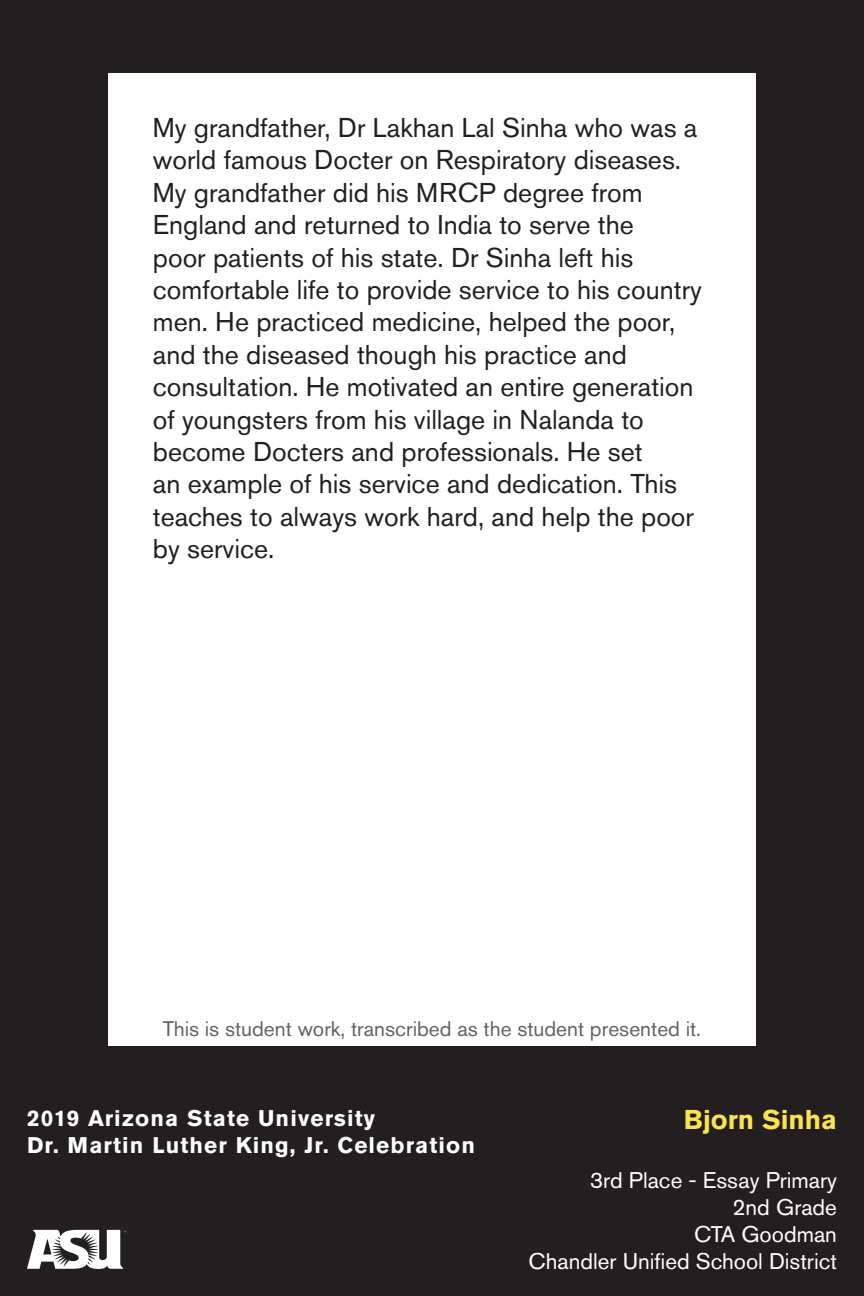
<style>
.page{position:relative;width:864px;height:1296px;background:#231f20}
.page>*{position:absolute;margin:0;border:0;box-sizing:border-box;transform-origin:0 0}
.t1{font:27px/32.4px "Akzidenz Grotesk Std";color:#231f20}
.t2{font:700 27px "Akzidenz Grotesk Std";color:#fae350}
.t3{font:22.5px "Akzidenz Grotesk Std";color:#fff}
.t4{font:700 22.5px/27px "Akzidenz Grotesk Std";letter-spacing:.05em;color:#fff}
.t5{font:21px "Akzidenz Grotesk Std";color:#636366}
</style>
<div class="page">
<div style="left:108px;top:73px;width:648px;height:972px;background:#fff"></div>
<svg style="left:27px;top:1230px;width:100px;height:39px"></svg>
<p class="t1" style="left:153px;top:111px;width:551px">My grandfather, Dr Lakhan Lal Sinha who was a world famous Docter on Respiratory diseases.<br>My grandfather did his MRCP degree from England and returned to India to serve the<br>poor patients of his state. Dr Sinha left his comfortable life to provide service to his country men. He practiced medicine, helped the poor, and the diseased though his practice and consultation. He motivated an entire generation of youngsters from his village in Nalanda to become Docters and professionals. He set<br>an example of his service and dedication. This teaches to always work hard, and help the poor by service.</p>
<p class="t5" style="left:163px;top:1016px;width:540px">This is student work, transcribed as the student presented it.</p>
<p class="t4" style="left:27px;top:1105px;width:450px">2019 Arizona State University<br>Dr. Martin Luther King, Jr. Celebration</p>
<p class="t2" style="left:684px;top:1104px;width:155px">Bjorn Sinha</p>
<p class="t3" style="left:590px;top:1167px;width:248px">3rd Place - Essay Primary</p>
<p class="t3" style="left:732px;top:1194px;width:106px">2nd Grade</p>
<p class="t3" style="left:694px;top:1221px;width:144px">CTA Goodman</p>
<p class="t3" style="left:529px;top:1248px;width:310px">Chandler Unified School District</p>
</div>
